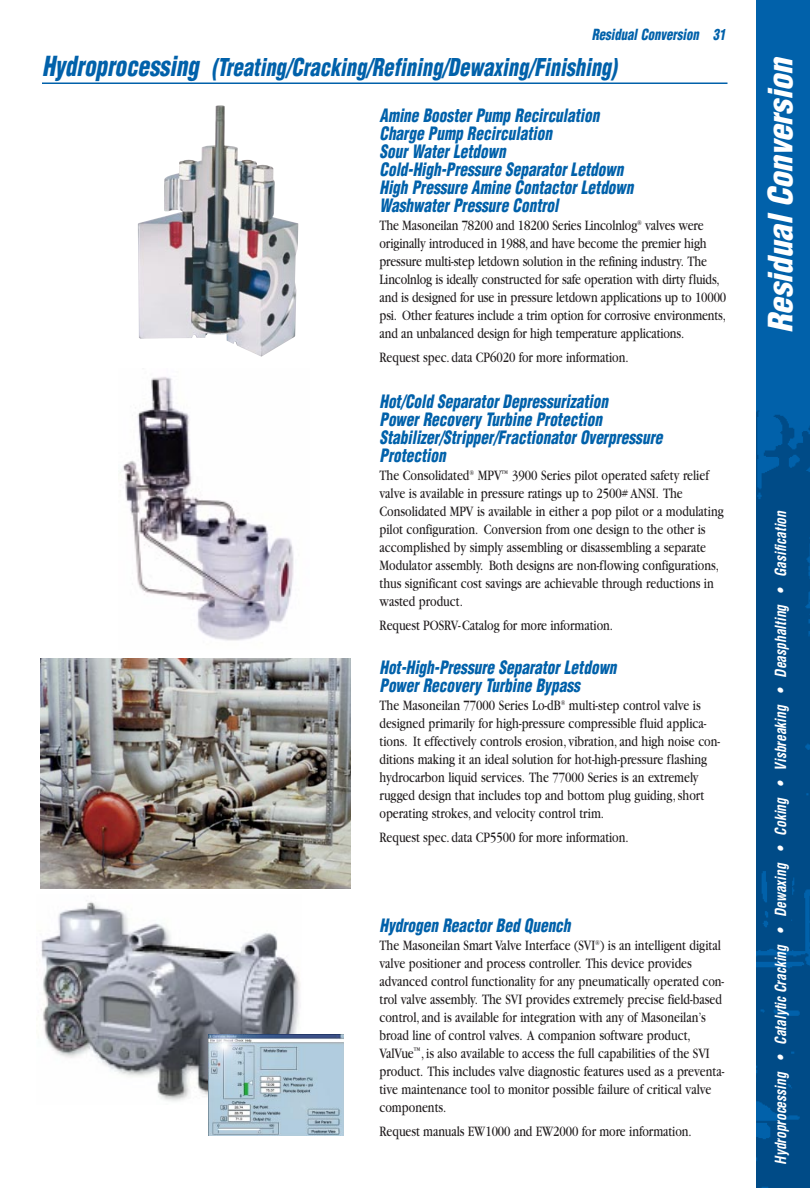
<style>
.page{position:relative;width:810px;height:1188px;background:#fff}
.page>*{position:absolute;margin:0;border:0;box-sizing:border-box;transform-origin:0 0}
.t1{font:italic 900 condensed 32.7px "Helvetica";color:#fff}
.t2{font:italic 900 condensed 24px "Helvetica";color:#0161aa;scale:.85 1}
.t3{font:italic 900 condensed 18px/18px "Helvetica";color:#0161aa;scale:.85 1}
.t4{font:15px/18px "Garamond";color:#231f20;scale:.8 1}
.t5{font:italic 700 condensed 15px "Helvetica";color:#fff;scale:.9 1}
.t6{font:italic 900 condensed 15px "Helvetica";color:#0161aa;scale:.85 1}
.s1{font-size:27px}
</style>
<div class="page">
<img style="left:41px;top:900px;width:260px;height:201px">
<img style="left:40px;top:658px;width:311px;height:230px">
<hr style="left:42px;top:82px;width:686px;height:2px;background:#0161aa">
<img style="left:120px;top:376px;width:174px;height:265px">
<img style="left:208px;top:1034px;width:135px;height:102px">
<img style="left:138px;top:105px;width:160px;height:252px">
<img style="left:756px;top:0;width:54px;height:1188px">
<p class="t6" style="left:592px;top:28px;width:162px">Residual Conversion 31</p>
<h2 class="t2" style="left:42px;top:58px;width:683px"><span class="s1">Hydroprocessing</span> (Treating/Cracking/Refining/Dewaxing/Finishing)</h2>
<h1 class="t1" style="left:768px;top:333px;width:283px;rotate:-90deg">Residual Conversion</h1>
<p class="t3" style="left:380px;top:107px;width:304px">Amine Booster Pump Recirculation<br>Charge Pump Recirculation<br>Sour Water Letdown<br>Cold-High-Pressure Separator Letdown<br>High Pressure Amine Contactor Letdown<br>Washwater Pressure Control</p>
<p class="t4" style="left:379px;top:217px;width:435px">The Masoneilan 78200 and 18200 Series Lincolnlog<sup>®</sup> valves were originally introduced in 1988, and have become the premier high pressure multi-step letdown solution in the refining industry. The Lincolnlog is ideally constructed for safe operation with dirty fluids, and is designed for use in pressure letdown applications up to 10000 psi. Other features include a trim option for corrosive environments, and an unbalanced design for high temperature applications.</p>
<p class="t4" style="left:379px;top:349px;width:313px">Request spec. data CP6020 for more information.</p>
<p class="t3" style="left:379px;top:394px;width:338px">Hot/Cold Separator Depressurization<br>Power Recovery Turbine Protection Stabilizer/Stripper/Fractionator Overpressure Protection</p>
<p class="t4" style="left:379px;top:468px;width:432px">The Consolidated<sup>®</sup> MPV<sup>™</sup> 3900 Series pilot operated safety relief valve is available in pressure ratings up to 2500# ANSI. The Consolidated MPV is available in either a pop pilot or a modulating pilot configuration. Conversion from one design to the other is accomplished by simply assembling or disassembling a separate Modulator assembly. Both designs are non-flowing configurations, thus significant cost savings are achievable through reductions in wasted product.</p>
<p class="t4" style="left:379px;top:618px;width:293px">Request POSRV-Catalog for more information.</p>
<p class="t3" style="left:380px;top:659px;width:284px">Hot-High-Pressure Separator Letdown<br>Power Recovery Turbine Bypass</p>
<p class="t4" style="left:379px;top:697px;width:427px">The Masoneilan 77000 Series Lo-dB<sup>®</sup> multi-step control valve is designed primarily for high-pressure compressible fluid applica&shy;tions. It effectively controls erosion, vibration, and high noise con&shy;ditions making it an ideal solution for hot-high-pressure flashing hydrocarbon liquid services. The 77000 Series is an extremely rugged design that includes top and bottom plug guiding, short operating strokes, and velocity control trim.</p>
<p class="t4" style="left:379px;top:829px;width:313px">Request spec. data CP5500 for more information.</p>
<p class="t5" style="left:775px;top:1165px;width:731px;rotate:-90deg">Hydrop rocessing • Catalytic Cracking • Dewaxing • Coking • Visbreaking • Deasp halting • Gasification</p>
<p class="t3" style="left:380px;top:917px;width:230px">Hydrogen Reactor Bed Quench</p>
<p class="t4" style="left:379px;top:937px;width:433px">The Masoneilan Smart Valve Interface (SVI<sup>®</sup>) is an intelligent digital valve positioner and process controller. This device provides advanced control functionality for any pneumatically operated con&shy;trol valve assembly. The SVI provides extremely precise field-based control, and is available for integration with any of Masoneilan’s broad line of control valves. A companion software product, ValVue<sup>™</sup>, is also available to access the full capabilities of the SVI product. This includes valve diagnostic features used as a preventa&shy;tive maintenance tool to monitor possible failure of critical valve components.</p>
<p class="t4" style="left:379px;top:1123px;width:392px">Request manuals EW1000 and EW2000 for more information.</p>
</div>
